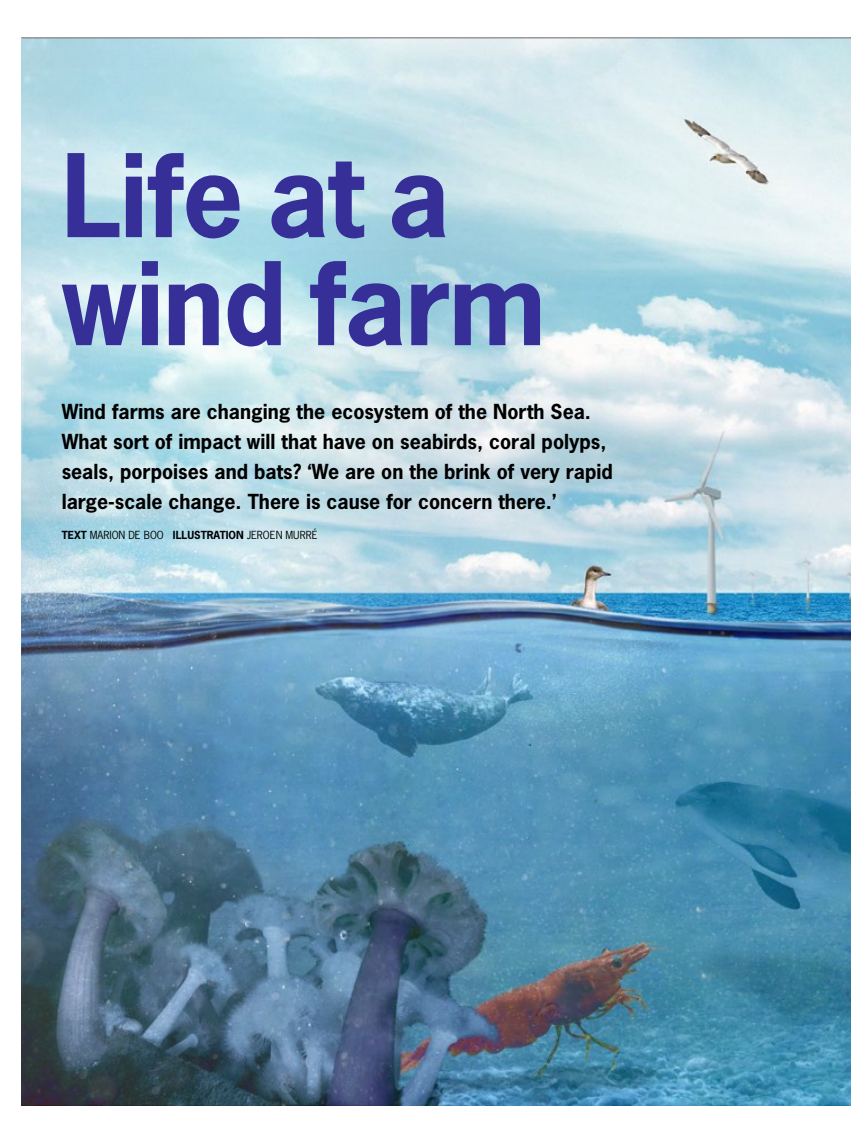
<style>
.page{position:relative;width:851px;height:1127px;background:#fff}
.page>*{position:absolute;margin:0;border:0;box-sizing:border-box;transform-origin:0 0}
.t1{font:700 108px/108px "News Gothic Std";letter-spacing:-.01em;color:#362f97}
.t2{font:700 19.5px/30px "News Gothic Std";color:#000}
.t3{font:10.5px "News Gothic Std";color:#000}
.s1{font-weight:700}
</style>
<div class="page">
<img style="left:21px;top:39px;width:829px;height:1067px">
<svg style="left:21px;top:37px;width:829px;height:2px;background:#a2aaac"></svg>
<h1 class="t1" style="left:62px;top:140px;width:485px">Life at a wind farm</h1>
<p class="t2" style="left:62px;top:397px;width:552px">Wind farms are changing the ecosystem of the North Sea.<br>What sort of impact will that have on seabirds, coral polyps, seals, porpoises and bats? ‘We are on the brink of very rapid large-scale change. There is cause for concern there.’</p>
<p class="t3" style="left:62px;top:529px;width:257px"><span class="s1">TEXT</span> MARION DE BOO <span class="s1">ILLUSTRATION</span> JEROEN MURRÉ</p>
</div>
